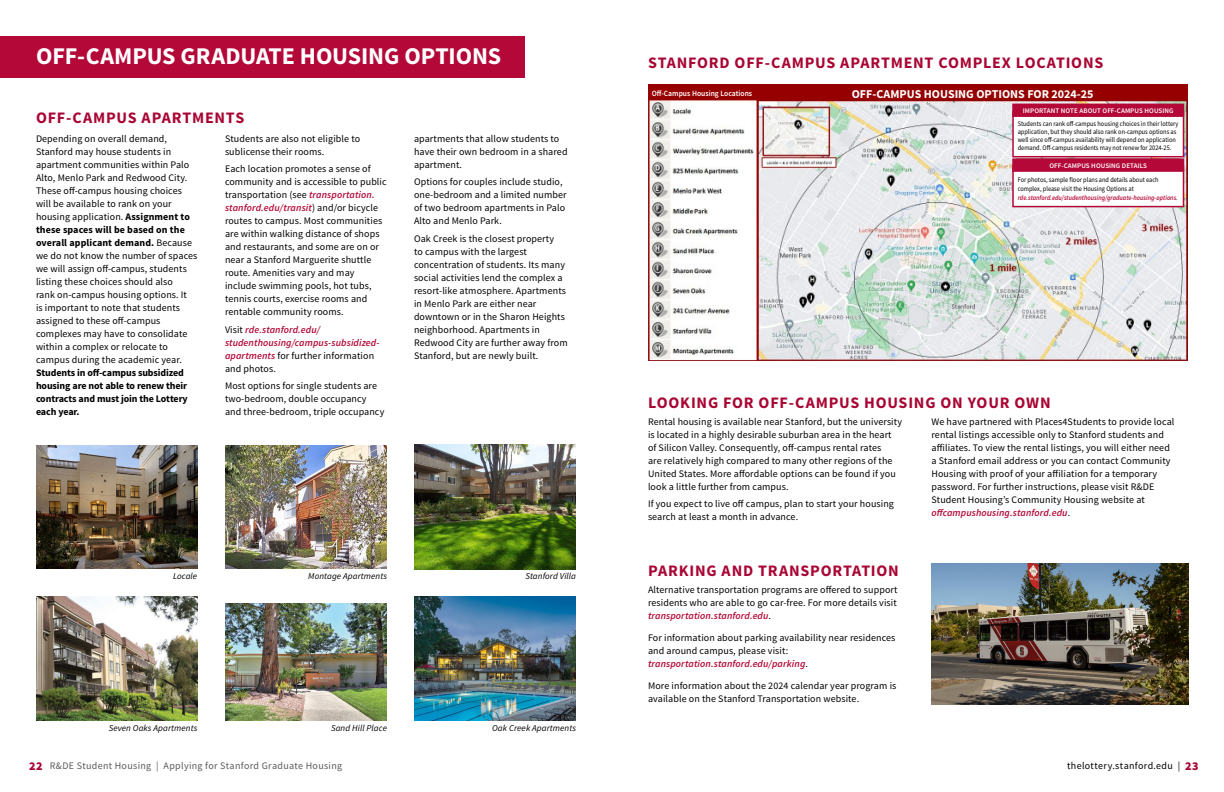
<style>
.page{position:relative;width:1224px;height:792px;background:#fff}
.page>*{position:absolute;margin:0;border:0;box-sizing:border-box;transform-origin:0 0}
.t1{font:700 24px "Source Sans Pro";letter-spacing:-.005em;color:#fff}
.t2{font:700 16px "Source Sans Pro";letter-spacing:.05em;color:#a90533}
.t3{font:700 12px "Source Sans Pro";color:#fff}
.t4{font:10px/13px "Source Sans Pro";letter-spacing:.01em;color:#000}
.t5{font:700 10px/13px "Source Sans Pro";letter-spacing:-.01em;color:#000}
.t6{font:italic 600 10px/13px "Source Sans Pro";letter-spacing:.01em;color:#b30838}
.t7{font:10px "Source Sans Pro";letter-spacing:.03em;color:#58595b}
.t8{font:10px "Source Sans Pro";letter-spacing:.035em;color:#000}
.t9{font:italic 9px "Source Sans Pro";letter-spacing:.01em;color:#000}
.t10{font:600 8px "Source Sans Pro";color:#fff;scale:.95 1}
.t11{font:7px/8px "Source Sans Pro";color:#000;scale:.9 1}
.t12{font:600 7px "Source Sans Pro";letter-spacing:.01em;color:#fff}
.s1{font-weight:700}
.s2{font-weight:600;font-style:italic;color:#b30838}
.s3{font-weight:400;font-style:normal;color:#000}
.s4{font-style:italic}
.s5{font-weight:900;font-size:12px;color:#a90533}
</style>
<div class="page">
<img style="left:414px;top:597px;width:162px;height:124px">
<img style="left:414px;top:445px;width:162px;height:124px">
<img style="left:225px;top:603px;width:162px;height:117px">
<img style="left:225px;top:445px;width:162px;height:124px">
<img style="left:36px;top:597px;width:162px;height:123px">
<img style="left:36px;top:445px;width:162px;height:124px">
<div style="left:0;top:37px;width:524px;height:41px;background:#b30838"></div>
<img style="left:932px;top:564px;width:256px;height:140px">
<img style="left:648px;top:85px;width:540px;height:275px">
<div style="left:1012px;top:111px;width:172px;height:46px;background:#fff;border:2px solid #b30838"></div>
<div style="left:1013px;top:104px;width:170px;height:12px;background:#b30838"></div>
<div style="left:1012px;top:104px;width:172px;height:13px;border:2px solid #b30838"></div>
<div style="left:1012px;top:166px;width:172px;height:41px;background:#fff;border:2px solid #b30838"></div>
<div style="left:1013px;top:159px;width:170px;height:12px;background:#b30838"></div>
<div style="left:1012px;top:158px;width:172px;height:14px;border:2px solid #b30838"></div>
<h1 class="t1" style="left:36px;top:41px;width:467px">OFF-CAMPUS GRADUATE HOUSING OPTIONS</h1>
<h2 class="t2" style="left:36px;top:107px;width:210px">OFF-CAMPUS APARTMENTS</h2>
<p class="t4" style="left:36px;top:132px;width:163px">Depending on overall demand, Stanford may house students in apartment communities within Palo Alto, Menlo Park and Redwood City.<br>These off-campus housing choices will be available to rank on your housing application. <span class="s1">Assignment to these spaces will be based on the overall applicant demand.</span> Because we do not know the number of spaces we will assign off-campus, students listing these choices should also<br>rank on-campus housing options. It<br>is important to note that students assigned to these off-campus complexes may have to consolidate within a complex or relocate to campus during the academic year.</p>
<p class="t5" style="left:36px;top:366px;width:153px">Students in off-campus subsidized housing are not able to renew their contracts and must join the Lottery each year.</p>
<p class="t4" style="left:225px;top:132px;width:137px">Students are also not eligible to sublicense their rooms.</p>
<p class="t4" style="left:225px;top:163px;width:163px">Each location promotes a sense of community and is accessible to public transportation (see <span class="s2">transportation. stanford.edu/transit</span>) and/or bicycle routes to campus. Most communities are within walking distance of shops and restaurants, and some are on or near a Stanford Marguerite shuttle route. Amenities vary and may include swimming pools, hot tubs, tennis courts, exercise rooms and rentable community rooms.</p>
<p class="t6" style="left:225px;top:323px;width:156px"><span class="s3">Visit</span> rde.stanford.edu/ studenthousing/campus-subsidized&shy;apartments <span class="s3">for further information and photos.</span></p>
<p class="t4" style="left:225px;top:380px;width:161px">Most options for single students are two-bedroom, double occupancy and three-bedroom, triple occupancy</p>
<p class="t4" style="left:414px;top:132px;width:155px">apartments that allow students to have their own bedroom in a shared apartment.</p>
<p class="t4" style="left:414px;top:176px;width:154px">Options for couples include studio, one-bedroom and a limited number of two bedroom apartments in Palo<br>Alto and Menlo Park.</p>
<p class="t4" style="left:414px;top:232px;width:155px">Oak Creek is the closest property<br>to campus with the largest concentration of students. Its many social activities lend the complex a resort-like atmosphere. Apartments in Menlo Park are either near downtown or in the Sharon Heights neighborhood. Apartments in<br>Redwood City are further away from<br>Stanford, but are newly built.</p>
<p class="t9" style="left:173px;top:571px;width:26px">Locale</p>
<p class="t9" style="left:109px;top:722px;width:90px">Seven Oaks Apartments</p>
<p class="t9" style="left:308px;top:571px;width:80px">Montage Apartments</p>
<p class="t9" style="left:331px;top:722px;width:57px">Sand Hill Place</p>
<p class="t9" style="left:525px;top:571px;width:52px">Stanford Villa</p>
<p class="t9" style="left:492px;top:722px;width:85px">Oak Creek Apartments</p>
<h2 class="t2" style="left:648px;top:52px;width:457px">STANFORD OFF-CAMPUS APARTMENT COMPLEX LOCATIONS</h2>
<p class="t10" style="left:652px;top:88px;width:107px">Off-Campus Housing Locations</p>
<p class="t3" style="left:852px;top:86px;width:243px">OFF-CAMPUS HOUSING OPTIONS FOR 2024-25</p>
<p class="t11" style="left:1018px;top:120px;width:180px">Students can rank off-campus housing choices in their lottery application, but they should also rank on-campus options as well since off-campus availability will depend on application demand. Off-campus residents may not renew for 2024-25.</p>
<p class="t12" style="left:1023px;top:106px;width:152px">IMPORTANT NOTE ABOUT OFF-CAMPUS HOUSING</p>
<p class="t12" style="left:1049px;top:161px;width:99px">OFF-CAMPUS HOUSING DETAILS</p>
<p class="t11" style="left:1018px;top:175px;width:179px;line-height:9px">For photos, sample floor plans and details about each complex, please visit the Housing Options at <span class="s2">rde.stanford.edu/studenthousing/graduate-housing-options</span><span class="s4">.</span></p>
<h2 class="t2" style="left:648px;top:392px;width:404px">LOOKING FOR OFF-CAMPUS HOUSING ON YOUR OWN</h2>
<p class="t4" style="left:648px;top:415px;width:256px">Rental housing is available near Stanford, but the university is located in a highly desirable suburban area in the heart of Silicon Valley. Consequently, off-campus rental rates<br>are relatively high compared to many other regions of the United States. More affordable options can be found if you look a little further from campus.</p>
<p class="t4" style="left:648px;top:497px;width:248px">If you expect to live off campus, plan to start your housing search at least a month in advance.</p>
<h2 class="t2" style="left:648px;top:560px;width:252px">PARKING AND TRANSPORTATION</h2>
<p class="t4" style="left:648px;top:583px;width:251px;text-align:justify">Alternative transportation programs are offered to support residents who are able to go car-free. For more details visit <span class="s2">transportation.stanford.edu</span>.</p>
<p class="t4" style="left:648px;top:631px;width:249px">For information about parking availability near residences and around campus, please visit: <span class="s2">transportation.stanford.edu/parking</span>.</p>
<p class="t4" style="left:648px;top:679px;width:250px">More information about the 2024 calendar year program is available on the Stanford Transportation website.</p>
<p class="t4" style="left:932px;top:415px;width:244px">We have partnered with Places4Students to provide local rental listings accessible only to Stanford students and affiliates. To view the rental listings, you will either need a Stanford email address or you can contact Community Housing with proof of your affiliation for a temporary password. For further instructions, please visit R&amp;DE Student Housing’s Community Housing website at <span class="s2">offcampushousing.stanford.edu</span>.</p>
<p class="t7" style="left:29px;top:759px;width:314px"><span class="s5">22</span> R&amp;DE Student Housing | Applying for Stanford Graduate Housing</p>
<p class="t8" style="left:1067px;top:759px;width:133px">thelottery.stanford.edu | <span class="s5">23</span></p>
</div>
